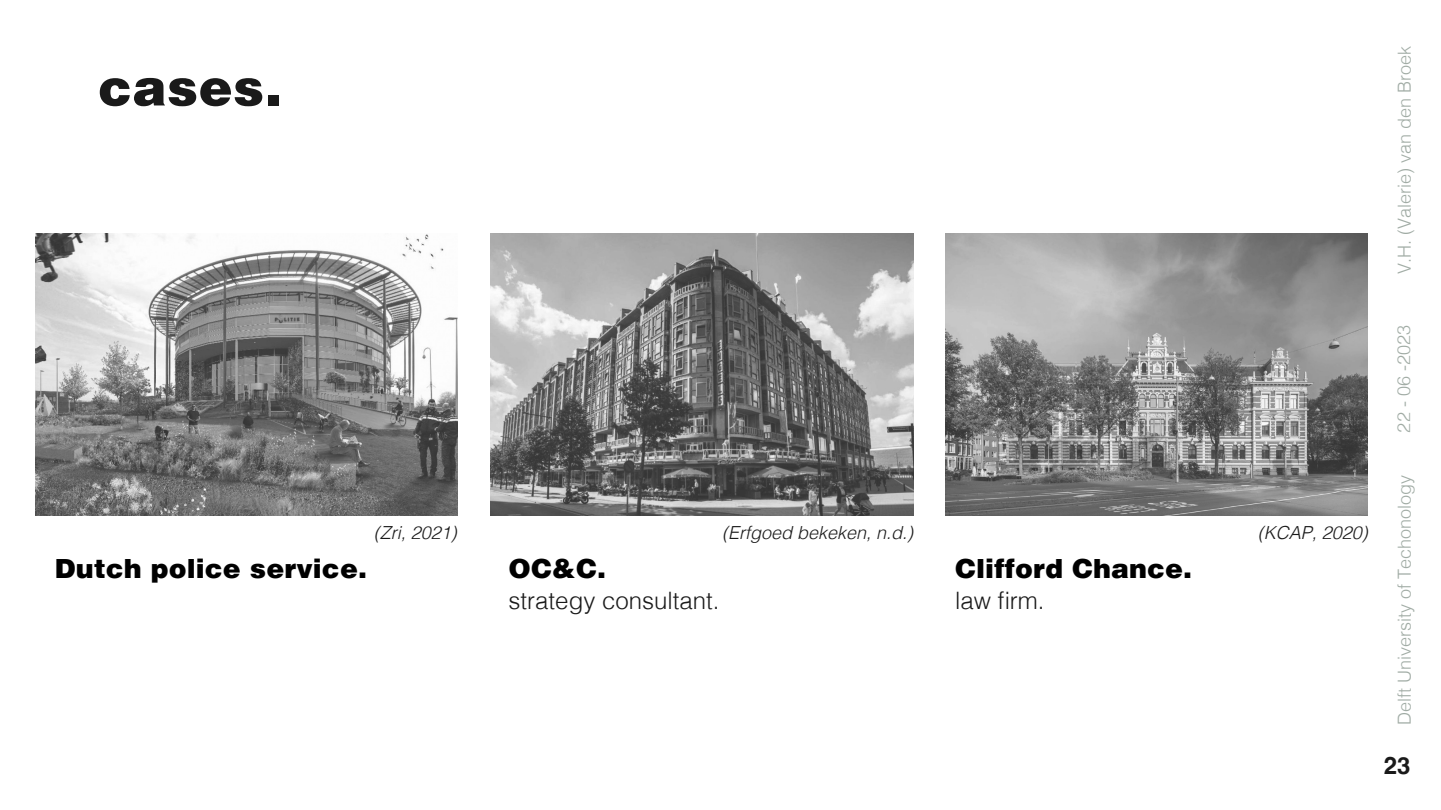
<style>
.page{position:relative;width:1441px;height:810px;background:#fff}
.page>*{position:absolute;margin:0;border:0;box-sizing:border-box;transform-origin:0 0}
.t1{font:900 51.75px "Helvetica";color:#1a1a1a}
.t2{font:900 27px "Helvetica";color:#000}
.t3{font:300 24px "Helvetica";color:#1a1a1a}
.t4{font:700 24px "Helvetica";color:#1a1a1a}
.t5{font:300 18px "Helvetica";color:#a1aca5}
.t6{font:italic 300 18px "Helvetica";color:#1a1a1a}
</style>
<div class="page">
<img style="left:945px;top:234px;width:422px;height:281px">
<img style="left:491px;top:234px;width:422px;height:281px">
<img style="left:36px;top:234px;width:422px;height:281px">
<p class="t1" style="left:98px;top:56px;width:185px">cases.</p>
<p class="t5" style="left:1388px;top:274px;width:230px;rotate:-90deg">V.H. (Valerie) van den Broek</p>
<p class="t5" style="left:1388px;top:433px;width:109px;rotate:-90deg">22 - 06 -2023</p>
<p class="t6" style="left:374px;top:517px;width:85px">(Zri, 2021)</p>
<p class="t6" style="left:722px;top:517px;width:193px">(Erfgoed bekeken, n.d.)</p>
<p class="t6" style="left:1257px;top:517px;width:112px">(KCAP, 2020)</p>
<p class="t2" style="left:55px;top:552px;width:314px">Dutch police service.</p>
<p class="t2" style="left:508px;top:552px;width:99px">OC&amp;C.</p>
<p class="t2" style="left:954px;top:552px;width:239px">Clifford Chance.</p>
<p class="t3" style="left:508px;top:580px;width:212px">strategy consultant.</p>
<p class="t3" style="left:954px;top:580px;width:91px">law firm.</p>
<p class="t5" style="left:1388px;top:725px;width:252px;rotate:-90deg">Delft University of Techonology</p>
<h3 class="t4" style="left:1383px;top:751px;width:28px">23</h3>
</div>
